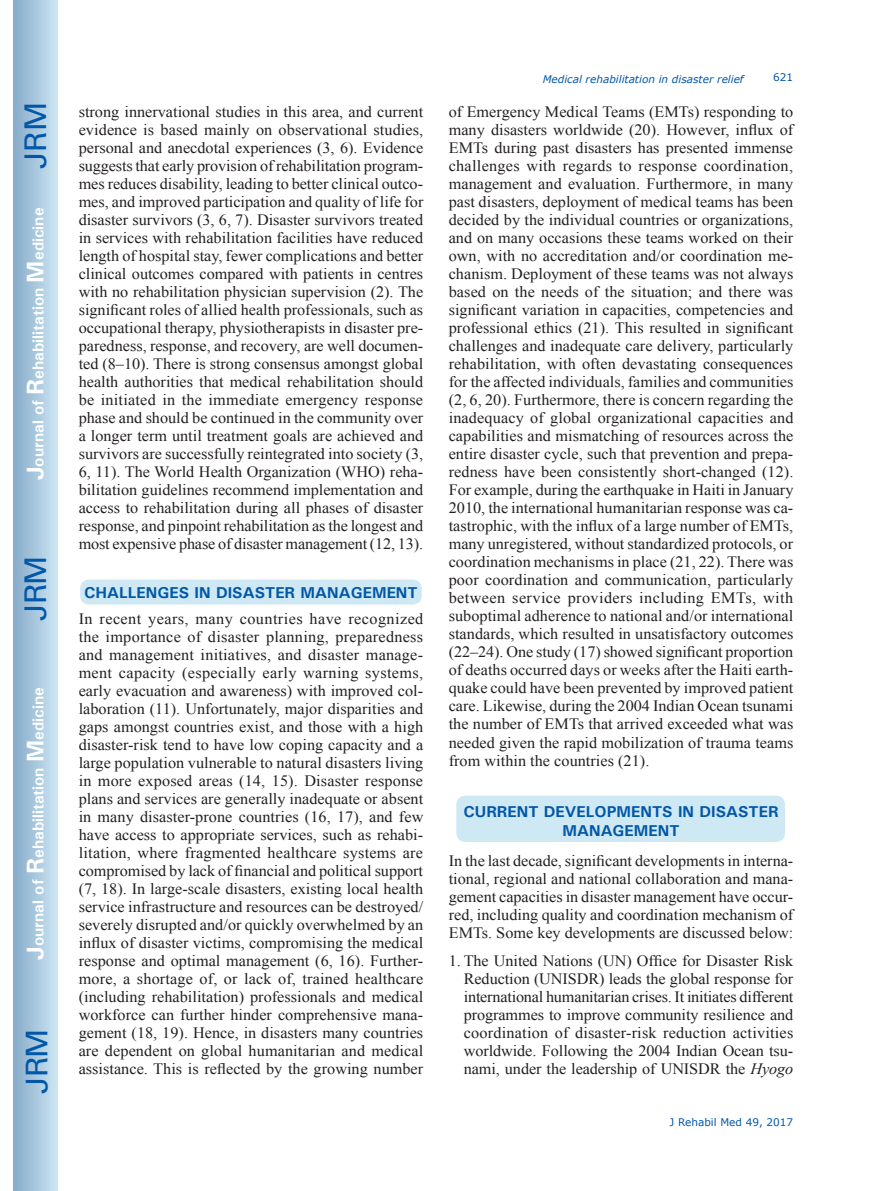
<style>
.page{position:relative;width:872px;height:1191px;background:#fff}
.page>*{position:absolute;margin:0;border:0;box-sizing:border-box;transform-origin:0 0}
.t1{font:30px "Univers";letter-spacing:-.03em;color:#0157a8}
.t2{font:15.75px/18px "Times New Roman";color:#231f20;text-align:justify}
.t3{font:700 15.75px/18.9px "Univers";color:#0157a8;text-align:center}
.t4{font:700 15.75px "Univers";color:#fff}
.t5{font:italic 10.5px "Verdana";color:#0157a8}
.t6{font:10.5px "Verdana";color:#0157a8}
.s1{font-size:24px}
.s2{font-style:italic}
</style>
<div class="page">
<div style="left:14px;top:0;width:43px;height:1191px;background:linear-gradient(to right,#88acca,#cbe5f2)"></div>
<div style="left:455px;top:795px;width:330px;height:47px;background:#cee8f4;border-radius:10px"></div>
<div style="left:455px;top:794px;width:331px;height:49px;border:2px solid #fff;border-radius:10px"></div>
<div style="left:79px;top:579px;width:343px;height:26px;background:#cee8f4;border-radius:10px"></div>
<div style="left:79px;top:578px;width:344px;height:28px;border:2px solid #fff;border-radius:10px"></div>
<h1 class="t1" style="left:18px;top:169px;width:68px;rotate:-90deg">JRM</h1>
<p class="t4" style="left:28px;top:480px;width:274px;rotate:-90deg"><span class="s1">J</span>ournal of <span class="s1">R</span>ehabilitation <span class="s1">M</span>edicine</p>
<h1 class="t1" style="left:18px;top:620px;width:67px;rotate:-90deg">JRM</h1>
<p class="t4" style="left:28px;top:959px;width:274px;rotate:-90deg"><span class="s1">J</span>ournal of <span class="s1">R</span>ehabilitation <span class="s1">M</span>edicine</p>
<h1 class="t1" style="left:19px;top:1093px;width:67px;rotate:-90deg">JRM</h1>
<p class="t2" style="left:79px;top:103px;width:346px">strong innervational studies in this area, and current evidence is based mainly on observational studies, personal and anecdotal experiences (3, 6). Evidence suggests that early provision of rehabilitation program&shy;mes reduces disability, leading to better clinical outco&shy;mes, and improved participation and quality of life for disaster survivors (3, 6, 7). Disaster survivors treated in services with rehabilitation facilities have reduced length of hospital stay, fewer complications and better clinical outcomes compared with patients in centres with no rehabilitation physician supervision (2). The significant roles of allied health professionals, such as occupational therapy, physiotherapists in disaster pre&shy;paredness, response, and recovery, are well documen&shy;ted (8–10). There is strong consensus amongst global health authorities that medical rehabilitation should be initiated in the immediate emergency response phase and should be continued in the community over a longer term until treatment goals are achieved and survivors are successfully reintegrated into society (3, 6, 11). The World Health Organization (WHO) reha&shy;bilitation guidelines recommend implementation and access to rehabilitation during all phases of disaster response, and pinpoint rehabilitation as the longest and most expensive phase of disaster management (12, 13).</p>
<p class="t3" style="left:84px;top:583px;width:335px">CHALLENGES IN DISASTER MANAGEMENT</p>
<p class="t2" style="left:79px;top:609px;width:346px">In recent years, many countries have recognized the importance of disaster planning, preparedness and management initiatives, and disaster manage&shy;ment capacity (especially early warning systems, early evacuation and awareness) with improved col&shy;laboration (11). Unfortunately, major disparities and gaps amongst countries exist, and those with a high disaster-risk tend to have low coping capacity and a large population vulnerable to natural disasters living in more exposed areas (14, 15). Disaster response plans and services are generally inadequate or absent in many disaster-prone countries (16, 17), and few have access to appropriate services, such as rehabi&shy;litation, where fragmented healthcare systems are compromised by lack of financial and political support (7, 18). In large-scale disasters, existing local health service infrastructure and resources can be destroyed/ severely disrupted and/or quickly overwhelmed by an influx of disaster victims, compromising the medical response and optimal management (6, 16). Further&shy;more, a shortage of, or lack of, trained healthcare (including rehabilitation) professionals and medical workforce can further hinder comprehensive mana&shy;gement (18, 19). Hence, in disasters many countries are dependent on global humanitarian and medical assistance. This is reflected by the growing number</p>
<p class="t5" style="left:543px;top:72px;width:202px">Medical rehabilitation in disaster relief</p>
<p class="t6" style="left:773px;top:70px;width:22px">621</p>
<p class="t2" style="left:449px;top:103px;width:346px">of Emergency Medical Teams (EMTs) responding to many disasters worldwide (20). However, influx of EMTs during past disasters has presented immense challenges with regards to response coordination, management and evaluation. Furthermore, in many past disasters, deployment of medical teams has been decided by the individual countries or organizations, and on many occasions these teams worked on their own, with no accreditation and/or coordination me&shy;chanism. Deployment of these teams was not always based on the needs of the situation; and there was significant variation in capacities, competencies and professional ethics (21). This resulted in significant challenges and inadequate care delivery, particularly rehabilitation, with often devastating consequences for the affected individuals, families and communities (2, 6, 20). Furthermore, there is concern regarding the inadequacy of global organizational capacities and capabilities and mismatching of resources across the entire disaster cycle, such that prevention and prepa&shy;redness have been consistently short-changed (12).<br>For example, during the earthquake in Haiti in January 2010, the international humanitarian response was ca&shy;tastrophic, with the influx of a large number of EMTs, many unregistered, without standardized protocols, or coordination mechanisms in place (21, 22). There was poor coordination and communication, particularly between service providers including EMTs, with suboptimal adherence to national and/or international standards, which resulted in unsatisfactory outcomes (22–24). One study (17) showed significant proportion of deaths occurred days or weeks after the Haiti earth&shy;quake could have been prevented by improved patient care. Likewise, during the 2004 Indian Ocean tsunami the number of EMTs that arrived exceeded what was needed given the rapid mobilization of trauma teams from within the countries (21).</p>
<p class="t3" style="left:463px;top:801px;width:317px">CURRENT DEVELOPMENTS IN DISASTER<br>MANAGEMENT</p>
<p class="t2" style="left:449px;top:851px;width:346px">In the last decade, significant developments in interna&shy;tional, regional and national collaboration and mana&shy;gement capacities in disaster management have occur&shy;red, including quality and coordination mechanism of EMTs. Some key developments are discussed below:</p>
<p class="t2" style="left:464px;top:951px;width:331px;text-indent:-15px">1. The United Nations (UN) Office for Disaster Risk Reduction (UNISDR) leads the global response for international humanitarian crises. It initiates different programmes to improve community resilience and coordination of disaster-risk reduction activities worldwide. Following the 2004 Indian Ocean tsu&shy;nami, under the leadership of UNISDR the <span class="s2">Hyogo</span></p>
<p class="t6" style="left:669px;top:1114px;width:125px">J Rehabil Med 49, 2017</p>
</div>
